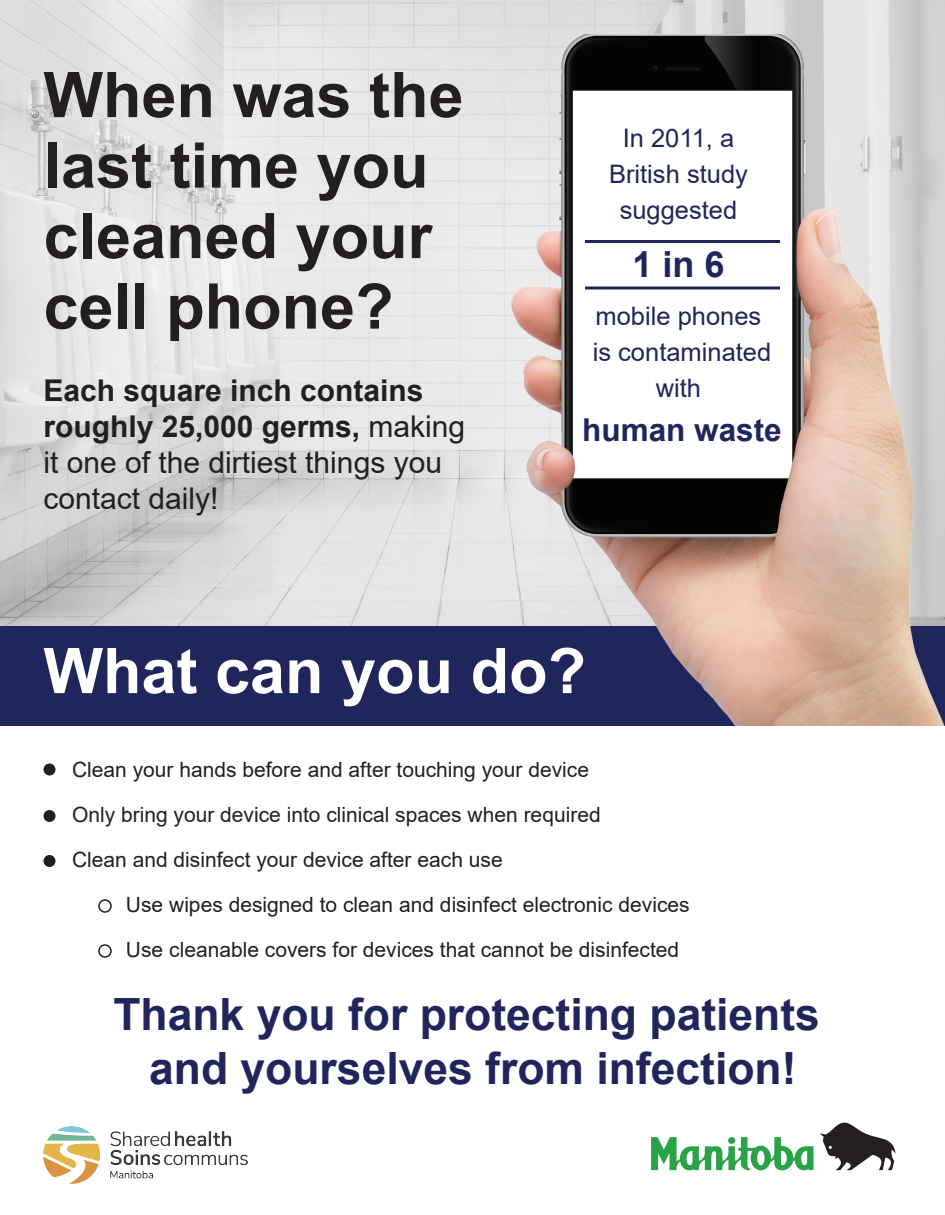
<style>
.page{position:relative;width:945px;height:1215px;background:#fff}
.page>*{position:absolute;margin:0;border:0;box-sizing:border-box;transform-origin:0 0}
.t1{font:700 63px/70.5px "Arial";color:#231f20}
.t2{font:700 63px "Arial";color:#fff}
.t3{font:700 44.4px/53.4px "Arial";color:#20265c;text-align:center}
.t4{font:700 36px "Arial";color:#20265c}
.t5{font:700 31.5px "Arial";color:#20265c}
.t6{font:30px/36px "Arial";color:#231f20}
.t7{font:25.5px/36px "Arial";color:#20265c;text-align:center}
.t8{font:21px/45px "Arial";color:#231f20}
.s1{font-weight:700}
</style>
<div class="page">
<img style="left:0;top:0;width:945px;height:627px">
<div style="left:0;top:627px;width:945px;height:99px;background:#20265c"></div>
<img style="left:488px;top:34px;width:457px;height:692px">
<div style="left:44px;top:764px;width:12px;height:12px;background:#231f20;border-radius:50%"></div>
<div style="left:44px;top:810px;width:12px;height:12px;background:#231f20;border-radius:50%"></div>
<div style="left:44px;top:855px;width:12px;height:12px;background:#231f20;border-radius:50%"></div>
<div style="left:98px;top:899px;width:14px;height:14px;border:2px solid #231f20;border-radius:50%"></div>
<div style="left:98px;top:944px;width:14px;height:14px;border:2px solid #231f20;border-radius:50%"></div>
<hr style="left:585px;top:240px;width:195px;height:3px;background:#20265c">
<svg style="left:585px;top:286px;width:195px;height:4px"></svg>
<img style="left:652px;top:1123px;width:243px;height:47px">
<img style="left:44px;top:1126px;width:204px;height:57px">
<h1 class="t1" style="left:44px;top:60px;width:422px">When was the last time you cleaned your cell phone?</h1>
<h3 class="t6" style="left:44px;top:372px;width:423px"><span class="s1">Each square inch contains roughly 25,000 germs,</span> making it one of the dirtiest things you contact daily!</h3>
<p class="t7" style="left:609px;top:119px;width:140px">In 2011, a<br>British study suggested</p>
<h3 class="t4" style="left:632px;top:239px;width:94px">1 in 6</h3>
<p class="t7" style="left:593px;top:298px;width:180px">mobile phones is contaminated with</p>
<h3 class="t5" style="left:582px;top:407px;width:201px">human waste</h3>
<h1 class="t2" style="left:44px;top:627px;width:544px">What can you do?</h1>
<p class="t8" style="left:72px;top:747px;width:530px">Clean your hands before and after touching your device<br>Only bring your device into clinical spaces when required<br>Clean and disinfect your device after each use</p>
<p class="t8" style="left:126px;top:882px;width:565px">Use wipes designed to clean and disinfect electronic devices<br>Use cleanable covers for devices that cannot be disinfected</p>
<h2 class="t3" style="left:113px;top:988px;width:708px">Thank you for protecting patients and yourselves from infection!</h2>
</div>
